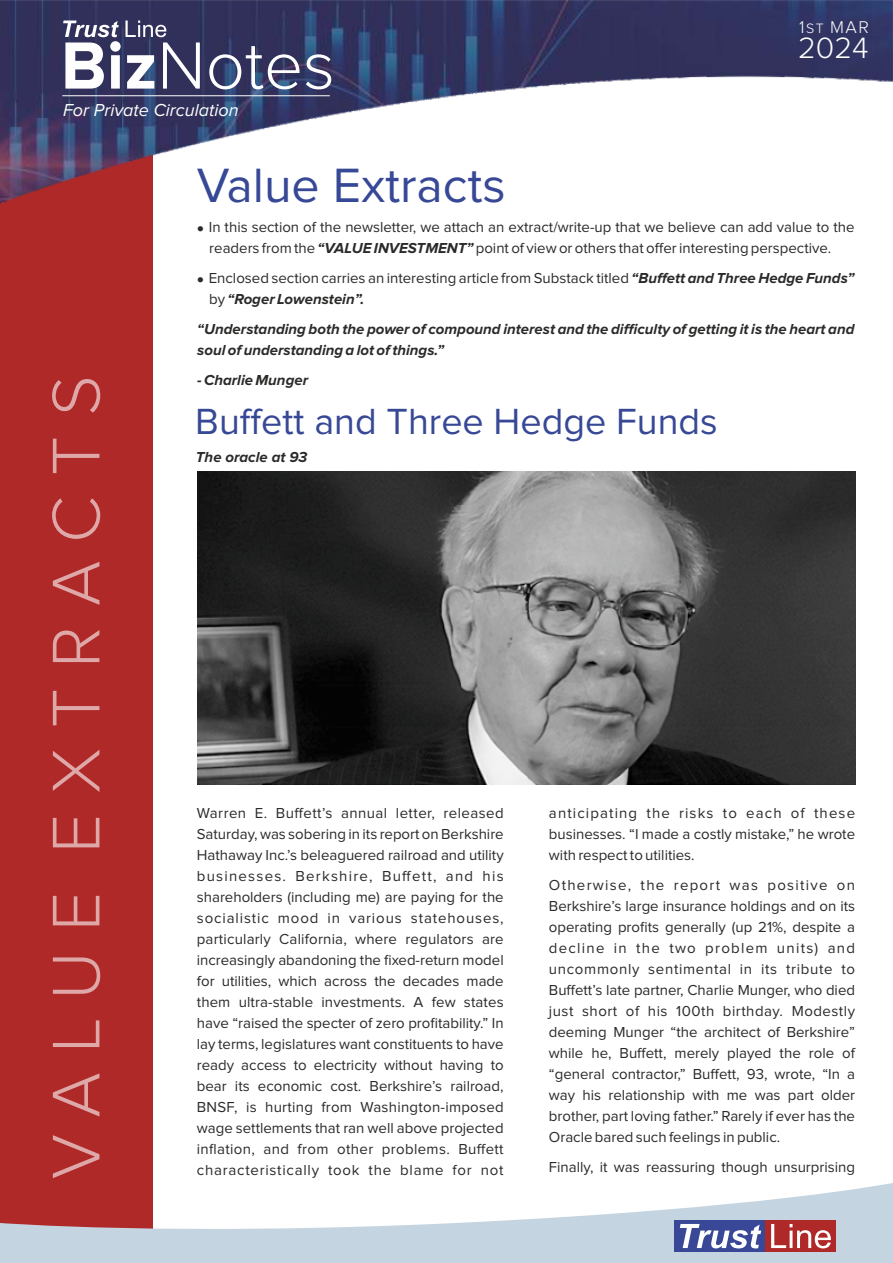
<style>
.page{position:relative;width:893px;height:1263px;background:#fff}
.page>*{position:absolute;margin:0;border:0;box-sizing:border-box;transform-origin:0 0}
.t1{font:300 69.75px "Proxima Nova";letter-spacing:.295em;color:rgb(254 254 254/.6)}
.t2{font:300 69.15px "Proxima Nova";color:#fefefe}
.t3{font:49.95px "Proxima Nova";color:#374896}
.t4{font:37.65px "Proxima Nova";color:#374896}
.t5{font:300 30.45px "Proxima Nova";color:#fefefe}
.t6{font:italic 18px "Proxima Nova";color:#fefefe}
.t7{font:300 17.55px "Proxima Nova";color:#fefefe}
.t8{font:15px/21px "Proxima Nova";color:#2b2a29;text-align:justify}
.t9{font:italic 700 15px/21px "Proxima Nova";color:#2b2a29}
.s1{font-weight:700}
.s2{font-size:14.1px}
.s3{font-weight:700;font-style:italic}
</style>
<div class="page">
<div style="left:0;top:137px;width:152px;height:1126px;background:#af2928"></div>
<svg style="left:0;top:1183px;width:893px;height:80px;fill:#c4d4e0"></svg>
<div style="left:675px;top:1220px;width:161px;height:31px;background:#384896"></div>
<div style="left:765px;top:1220px;width:71px;height:31px;background:#af2928"></div>
<svg style="left:680px;top:1224px;width:151px;height:24px"></svg>
<img style="left:0;top:0;width:893px;height:203px">
<hr style="left:62px;top:95px;width:268px;height:1px;background:#fefefe">
<svg style="left:63px;top:21px;width:103px;height:16px"></svg>
<img style="left:197px;top:471px;width:658px;height:313px">
<h2 class="t2" style="left:61px;top:34px;width:275px"><span class="s1">Biz</span>Notes</h2>
<p class="t6" style="left:63px;top:102px;width:177px">For Private Circulation</p>
<p class="t7" style="left:799px;top:19px;width:71px">1<span class="s2">ST</span> MAR</p>
<h3 class="t5" style="left:798px;top:34px;width:72px">2024</h3>
<h1 class="t1" style="left:44px;top:1179px;width:805px;rotate:-90deg">VALUE EXTRACTS</h1>
<h3 class="t3" style="left:197px;top:162px;width:310px">Value Extracts</h3>
<p class="t8" style="left:209px;top:217px;width:647px;text-indent:-12px">● In this section of the newsletter, we attach an extract/write-up that we believe can add value to the readers from the <span class="s3">“VALUE INVESTMENT”</span> point of view or others that offer interesting perspective.</p>
<p class="t8" style="left:209px;top:268px;width:647px;text-indent:-12px">● Enclosed section carries an interesting article from Substack titled <span class="s3">“Buffett and Three Hedge Funds” </span>by <span class="s3">“Roger Lowenstein”.</span></p>
<p class="t9" style="left:197px;top:319px;width:659px">“Understanding both the power of compound interest and the difficulty of getting it is the heart and soul of understanding a lot of things.”</p>
<p class="t9" style="left:197px;top:370px;width:112px">- Charlie Munger</p>
<h3 class="t4" style="left:195px;top:404px;width:524px">Buffett and Three Hedge Funds</h3>
<p class="t9" style="left:196px;top:447px;width:113px">The oracle at 93</p>
<p class="t8" style="left:197px;top:803px;width:308px">Warren E. Buffett’s annual letter, released Saturday, was sobering in its report on Berkshire Hathaway Inc.’s beleaguered railroad and utility businesses. Berkshire, Buffett, and his shareholders (including me) are paying for the socialistic mood in various statehouses, particularly California, where regulators are increasingly abandoning the fixed-return model for utilities, which across the decades made them ultra-stable investments. A few states have “raised the specter of zero profitability.” In lay terms, legislatures want constituents to have ready access to electricity without having to bear its economic cost. Berkshire’s railroad, BNSF, is hurting from Washington-imposed wage settlements that ran well above projected inflation, and from other problems. Buffett characteristically took the blame for not</p>
<p class="t8" style="left:549px;top:803px;width:308px">anticipating the risks to each of these businesses. “I made a costly mistake,” he wrote with respect to utilities.</p>
<p class="t8" style="left:549px;top:875px;width:308px">Otherwise, the report was positive on Berkshire’s large insurance holdings and on its operating profits generally (up 21%, despite a decline in the two problem units) and uncommonly sentimental in its tribute to Buffett’s late partner, Charlie Munger, who died just short of his 100th birthday. Modestly deeming Munger “the architect of Berkshire” while he, Buffett, merely played the role of “general contractor,” Buffett, 93, wrote, “In a way his relationship with me was part older brother, part loving father.” Rarely if ever has the Oracle bared such feelings in public.</p>
<p class="t8" style="left:549px;top:1157px;width:308px">Finally, it was reassuring though unsurprising</p>
</div>
